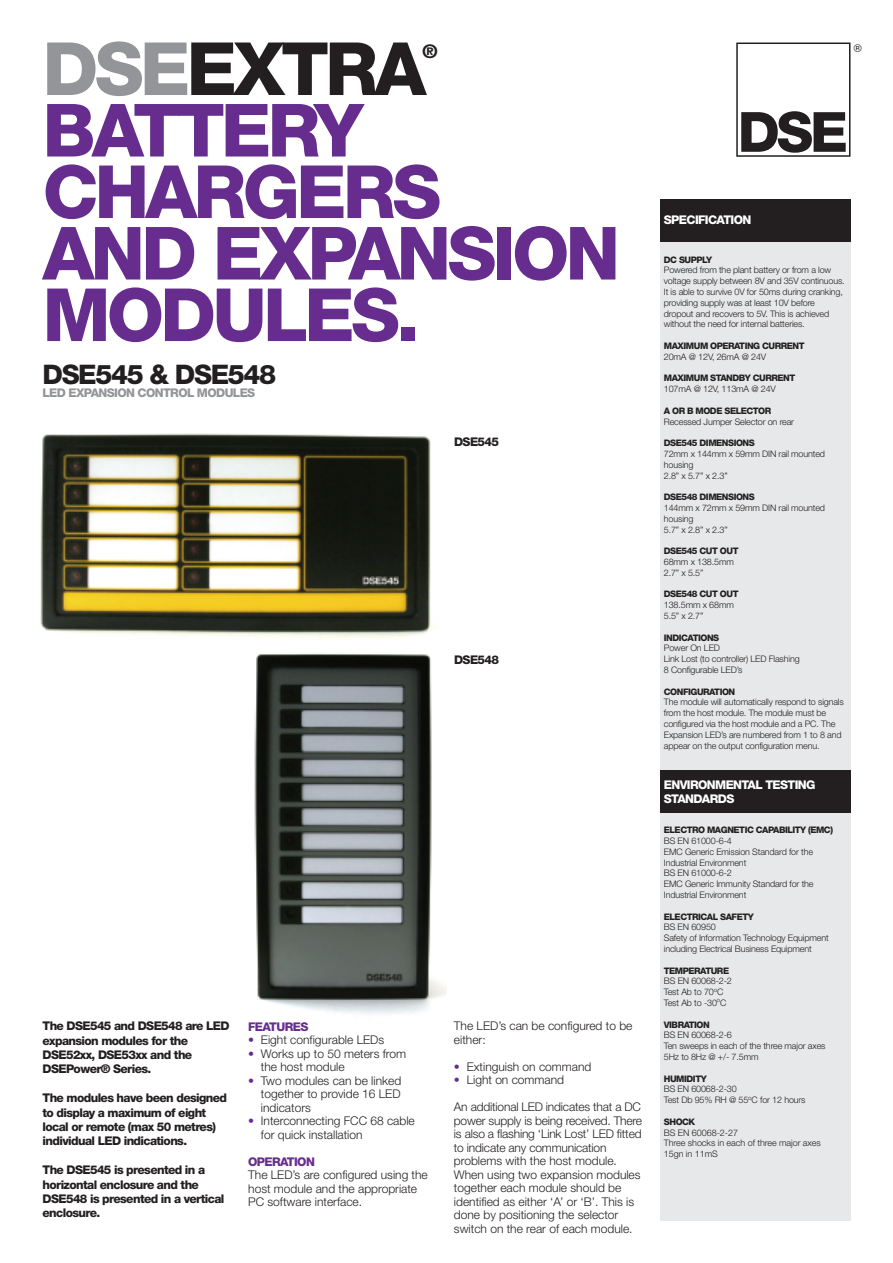
<style>
.page{position:relative;width:893px;height:1263px;background:#fff}
.page>*{position:absolute;margin:0;border:0;box-sizing:border-box;transform-origin:0 0}
.t1{font:800 73.5px/61.5px "Helvetica Neue";letter-spacing:-.05em;color:#662d8e}
.t2{font:800 73.5px "Helvetica Neue";letter-spacing:-.05em;color:#231f20}
.t3{font:800 27px "Helvetica Neue";letter-spacing:-.05em;color:#231f20}
.t4{font:800 18.9px "Helvetica Neue";color:#231f20}
.t5{font:300 12px/13.5px "Helvetica Neue";color:#231f20}
.t6{font:800 12px/14.4px "Helvetica Neue";letter-spacing:-.05em;color:#231f20}
.t7{font:800 12px/13.5px "Helvetica Neue";letter-spacing:-.05em;color:#fff}
.t8{font:800 12px "Helvetica Neue";letter-spacing:-.05em;color:#939598}
.t9{font:800 12px "Helvetica Neue";letter-spacing:-.05em;color:#662d8e}
.t10{font:10.8px "Helvetica";color:#231f20}
.t11{font:300 9px/10.8px "Helvetica Neue";letter-spacing:-.015em;color:#231f20}
.t12{font:800 9px "Helvetica Neue";letter-spacing:-.05em;color:#231f20}
.s1{color:#939598}
.s2{color:#662d8e}
</style>
<div class="page">
<img style="left:254px;top:653px;width:193px;height:362px">
<div style="left:660px;top:236px;width:190px;height:984px;background:#e7e8e9"></div>
<div style="left:736px;top:43px;width:114px;height:114px;border:2px solid #231f20"></div>
<svg style="left:741px;top:111px;width:105px;height:42px"></svg>
<div style="left:660px;top:199px;width:190px;height:43px;background:#231f20"></div>
<div style="left:660px;top:770px;width:190px;height:43px;background:#231f20"></div>
<img style="left:40px;top:433px;width:395px;height:206px">
<h1 class="t2" style="left:43px;top:43px;width:385px"><span class="s1">DSE</span>EXTRA</h1>
<h3 class="t4" style="left:422px;top:44px;width:17px">®</h3>
<h1 class="t1" style="left:43px;top:106px;width:579px">BATTERY<br>CHARGERS<br>AND EXPANSION<br>MODULES.</h1>
<h2 class="t3" style="left:43px;top:364px;width:235px">DSE545 &amp; DSE548</h2>
<h3 class="t8" style="left:43px;top:389px;width:214px">LED EXPANSION CONTROL MODULES</h3>
<h3 class="t6" style="left:454px;top:435px;width:47px">DSE545</h3>
<h3 class="t6" style="left:454px;top:654px;width:47px">DSE548</h3>
<h3 class="t6" style="left:43px;top:1020px;width:188px">The DSE545 and DSE548 are LED expansion modules for the<br>DSE52xx, DSE53xx and the<br>DSEPower® Series.</h3>
<h3 class="t6" style="left:43px;top:1092px;width:186px">The modules have been designed to display a maximum of eight local or remote (max 50 metres) individual LED indications.</h3>
<h3 class="t6" style="left:43px;top:1164px;width:183px">The DSE545 is presented in a horizontal enclosure and the<br>DSE548 is presented in a vertical enclosure.</h3>
<h3 class="t9" style="left:248px;top:1022px;width:62px">FEATURES</h3>
<h3 class="t5" style="left:248px;top:1034px;width:137px"><span class="s2">•</span> Eight configurable LEDs</h3>
<h3 class="t5" style="left:261px;top:1048px;width:147px;text-indent:-13px"><span class="s2">•</span> Works up to 50 meters from the host module</h3>
<h3 class="t5" style="left:261px;top:1075px;width:142px;text-align:justify;text-indent:-13px"><span class="s2">•</span> Two modules can be linked together to provide 16 LED indicators</h3>
<h3 class="t5" style="left:261px;top:1115px;width:155px;text-indent:-13px"><span class="s2">•</span> Interconnecting FCC 68 cable for quick installation</h3>
<h3 class="t9" style="left:248px;top:1157px;width:68px">OPERATION</h3>
<h3 class="t5" style="left:248px;top:1169px;width:181px">The LED’s are configured using the host module and the appropriate<br>PC software interface.</h3>
<h3 class="t5" style="left:454px;top:1020px;width:180px">The LED’s can be configured to be either:</h3>
<h3 class="t5" style="left:454px;top:1061px;width:139px"><span class="s2">•</span> Extinguish on command</h3>
<h3 class="t5" style="left:454px;top:1074px;width:112px"><span class="s2">•</span> Light on command</h3>
<p class="t5" style="left:454px;top:1101px;width:190px">An additional LED indicates that a DC power supply is being received. There is also a flashing ‘Link Lost’ LED fitted to indicate any communication problems with the host module.<br>When using two expansion modules together each module should be identified as either ‘A’ or ‘B’. This is done by positioning the selector switch on the rear of each module.</p>
<p class="t10" style="left:854px;top:42px;width:9px">®</p>
<h3 class="t7" style="left:664px;top:214px;width:89px">SPECIFICATION</h3>
<p class="t12" style="left:664px;top:256px;width:50px">DC SUPPLY</p>
<p class="t11" style="left:664px;top:266px;width:182px">Powered from the plant battery or from a low voltage supply between 8V and 35V continuous.<br>It is able to survive 0V for 50ms during cranking, providing supply was at least 10V before dropout and recovers to 5V. This is achieved without the need for internal batteries.</p>
<p class="t12" style="left:664px;top:343px;width:142px">MAXIMUM OPERATING CURRENT</p>
<p class="t11" style="left:664px;top:352px;width:104px">20mA @ 12V, 26mA @ 24V</p>
<p class="t12" style="left:664px;top:375px;width:133px">MAXIMUM STANDBY CURRENT</p>
<p class="t11" style="left:664px;top:384px;width:114px">107mA @ 12V, 113mA @ 24V</p>
<p class="t12" style="left:664px;top:407px;width:109px">A OR B MODE SELECTOR</p>
<p class="t11" style="left:664px;top:417px;width:132px">Recessed Jumper Selector on rear</p>
<p class="t12" style="left:664px;top:440px;width:92px">DSE545 DIMENSIONS</p>
<p class="t11" style="left:664px;top:449px;width:163px">72mm x 144mm x 59mm DIN rail mounted housing<br>2.8” x 5.7” x 2.3”</p>
<p class="t12" style="left:664px;top:494px;width:92px">DSE548 DIMENSIONS</p>
<p class="t11" style="left:664px;top:503px;width:163px">144mm x 72mm x 59mm DIN rail mounted housing<br>5.7” x 2.8” x 2.3”</p>
<p class="t12" style="left:664px;top:548px;width:76px">DSE545 CUT OUT</p>
<p class="t11" style="left:664px;top:557px;width:71px">68mm x 138.5mm<br>2.7” x 5.5”</p>
<p class="t12" style="left:664px;top:591px;width:76px">DSE548 CUT OUT</p>
<p class="t11" style="left:664px;top:600px;width:71px">138.5mm x 68mm<br>5.5” x 2.7”</p>
<p class="t12" style="left:664px;top:634px;width:57px">INDICATIONS</p>
<p class="t11" style="left:664px;top:644px;width:137px">Power On LED<br>Link Lost (to controller) LED Flashing<br>8 Configurable LED’s</p>
<p class="t12" style="left:664px;top:688px;width:73px">CONFIGURATION</p>
<p class="t11" style="left:664px;top:698px;width:181px">The module will automatically respond to signals from the host module. The module must be configured via the host module and a PC. The Expansion LED’s are numbered from 1 to 8 and appear on the output configuration menu.</p>
<h3 class="t7" style="left:664px;top:779px;width:153px">ENVIRONMENTAL TESTING<br>STANDARDS</h3>
<p class="t12" style="left:664px;top:827px;width:171px">ELECTRO MAGNETIC CAPABILITY (EMC)</p>
<p class="t11" style="left:664px;top:836px;width:151px">BS EN 61000-6-4<br>EMC Generic Emission Standard for the<br>Industrial Environment<br>BS EN 61000-6-2<br>EMC Generic Immunity Standard for the<br>Industrial Environment</p>
<p class="t12" style="left:664px;top:913px;width:91px">ELECTRICAL SAFETY</p>
<p class="t11" style="left:664px;top:923px;width:166px">BS EN 60950<br>Safety of Information Technology Equipment including Electrical Business Equipment</p>
<p class="t12" style="left:664px;top:967px;width:67px">TEMPERATURE</p>
<p class="t11" style="left:664px;top:977px;width:70px">BS EN 60068-2-2<br>Test Ab to 70<sup>o</sup>C<br>Test Ab to -30<sup>o</sup>C</p>
<p class="t12" style="left:664px;top:1021px;width:47px">VIBRATION</p>
<p class="t11" style="left:664px;top:1031px;width:163px">BS EN 60068-2-6<br>Ten sweeps in each of the three major axes<br>5Hz to 8Hz @ +/- 7.5mm</p>
<p class="t12" style="left:664px;top:1075px;width:44px">HUMIDITY</p>
<p class="t11" style="left:664px;top:1085px;width:143px">BS EN 60068-2-30<br>Test Db 95% RH @ 55<sup>o</sup>C for 12 hours</p>
<p class="t12" style="left:664px;top:1118px;width:33px">SHOCK</p>
<p class="t11" style="left:664px;top:1128px;width:158px">BS EN 60068-2-27<br>Three shocks in each of three major axes<br>15gn in 11mS</p>
</div>
